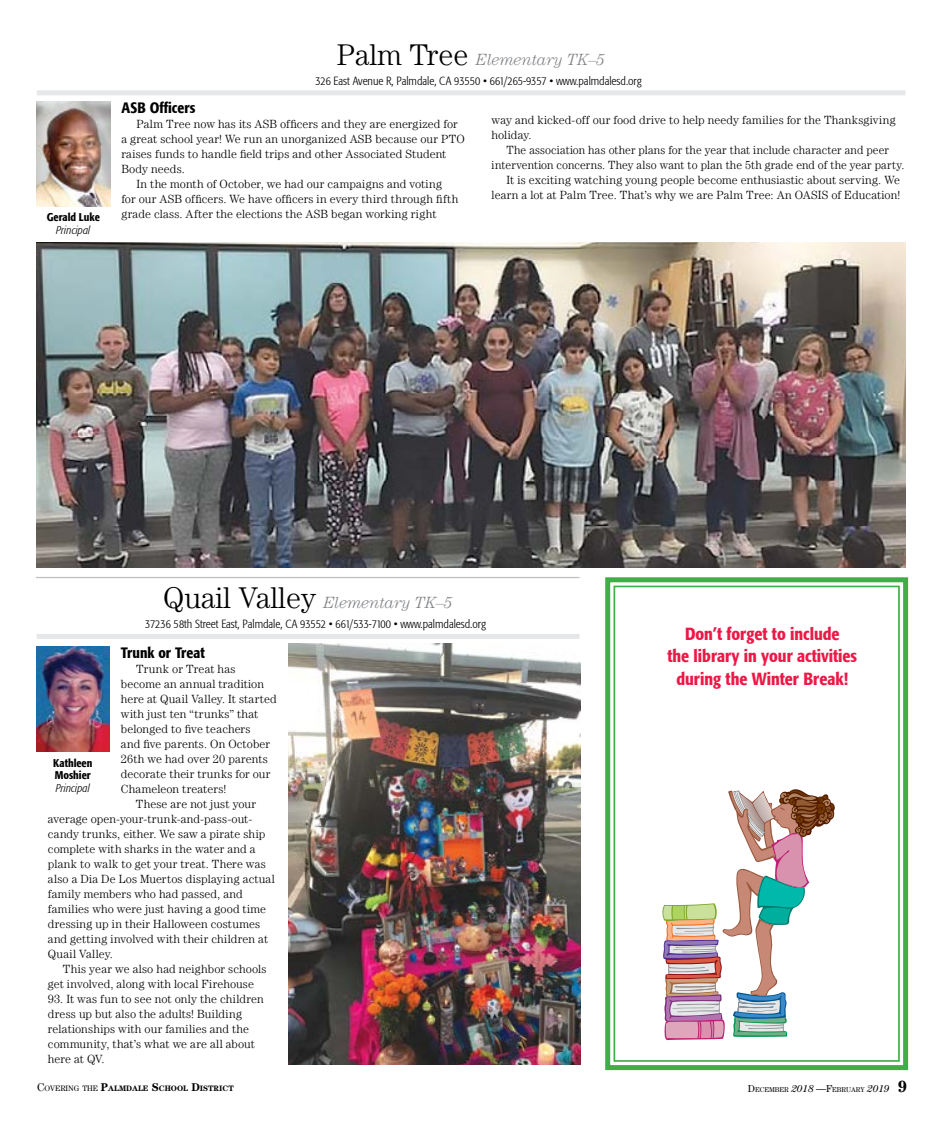
<style>
.page{position:relative;width:945px;height:1125px;background:#fff}
.page>*{position:absolute;margin:0;border:0;box-sizing:border-box;transform-origin:0 0}
.t1{font:500 condensed 17.5px/22.5px "Formata";color:#ed1846;text-align:center}
.t2{font:italic 300 16.25px "Century LT";letter-spacing:-.005em;color:#808285}
.t3{font:500 condensed 15px "Formata";color:#000}
.t4{font:300 11.88px/15px "Century LT";letter-spacing:.01em;color:#000}
.t5{font:300 condensed 11.88px "Formata";color:#000}
.t6{font:300 condensed 11.88px "Formata";color:#000101}
.t7{font:500 condensed 11.25px/12.5px "Formata";color:#000}
.t8{font:italic 300 condensed 11.25px "Formata";letter-spacing:.005em;color:#000}
.t9{font:700 7.88px "Century LT";color:#000}
.t10{font:7px "Century LT";color:#000}
.s1{font-style:normal;font-size:30px;color:#000}
.s2{font-weight:400;font-size:11.25px}
.s3{font-weight:400}
.s4{font-size:11.25px}
.s5{font-size:10px}
.s6{font-style:italic;font-size:10px}
.s7{font-weight:700;font-size:16.25px}
</style>
<div class="page">
<div style="left:37px;top:90px;width:868px;height:5px;background:#e6e7e8"></div>
<img style="left:37px;top:101px;width:73px;height:105px">
<div style="left:37px;top:634px;width:543px;height:5px;background:#e6e7e8"></div>
<img style="left:36px;top:647px;width:74px;height:105px">
<img style="left:36px;top:242px;width:869px;height:326px">
<img style="left:288px;top:644px;width:293px;height:421px">
<hr style="left:36px;top:577px;width:544px;height:1px;background:#bcbec0">
<svg style="left:605px;top:577px;width:304px;height:494px"></svg>
<div style="left:614px;top:586px;width:286px;height:476px;border:2px solid #41ad49"></div>
<p class="t7" style="left:47px;top:211px;width:55px">Gerald Luke</p>
<p class="t8" style="left:56px;top:223px;width:36px">Principal</p>
<h2 class="t2" style="left:337px;top:50px;width:270px"><span class="s1">Palm Tree</span> Elementary TK–5</h2>
<p class="t6" style="left:315px;top:74px;width:328px">326 East Avenue R, Palmdale, CA 93550 • 661/265-9357 • www.palmdalesd.org</p>
<p class="t3" style="left:121px;top:98px;width:75px">ASB Officers</p>
<p class="t4" style="left:136px;top:116px;width:323px">Palm Tree now has its ASB officers and they are energized for</p>
<p class="t4" style="left:121px;top:131px;width:345px">a great school year! We run an unorganized ASB because our PTO</p>
<p class="t4" style="left:121px;top:146px;width:326px">raises funds to handle field trips and other Associated Student</p>
<p class="t4" style="left:121px;top:161px;width:65px">Body needs.</p>
<p class="t4" style="left:136px;top:176px;width:307px">In the month of October, we had our campaigns and voting</p>
<p class="t4" style="left:121px;top:191px;width:338px">for our ASB officers. We have officers in every third through fifth</p>
<p class="t4" style="left:121px;top:206px;width:317px">grade class. After the elections the ASB began working right</p>
<p class="t4" style="left:492px;top:113px;width:406px">way and kicked-off our food drive to help needy families for the Thanksgiving holiday.</p>
<p class="t4" style="left:507px;top:143px;width:384px">The association has other plans for the year that include character and peer</p>
<p class="t4" style="left:492px;top:158px;width:414px">intervention concerns. They also want to plan the 5th grade end of the year party.</p>
<p class="t4" style="left:507px;top:173px;width:395px">It is exciting watching young people become enthusiastic about serving. We</p>
<p class="t4" style="left:492px;top:188px;width:410px">learn a lot at Palm Tree. That’s why we are Palm Tree: An OASIS of Education!</p>
<h2 class="t2" style="left:163px;top:594px;width:291px"><span class="s1">Quail Valley</span> Elementary TK–5</h2>
<p class="t5" style="left:145px;top:617px;width:342px">37236 58th Street East, Palmdale, CA 93552 • 661/533-7100 • www.palmdalesd.org</p>
<p class="t3" style="left:121px;top:644px;width:85px">Trunk or Treat</p>
<p class="t4" style="left:136px;top:661px;width:101px">Trunk or Treat has</p>
<p class="t4" style="left:121px;top:676px;width:145px">become an annual tradition</p>
<p class="t4" style="left:121px;top:691px;width:157px">here at Quail Valley. It started</p>
<p class="t4" style="left:121px;top:706px;width:139px">with just ten “trunks” that</p>
<p class="t4" style="left:121px;top:721px;width:131px">belonged to five teachers</p>
<p class="t4" style="left:121px;top:736px;width:151px">and five parents. On October</p>
<p class="t4" style="left:121px;top:751px;width:148px">26th we had over 20 parents</p>
<p class="t4" style="left:121px;top:766px;width:151px">decorate their trunks for our</p>
<p class="t4" style="left:121px;top:781px;width:107px">Chameleon treaters!</p>
<p class="t4" style="left:136px;top:796px;width:122px">These are not just your</p>
<p class="t4" style="left:48px;top:811px;width:206px">average open-your-trunk-and-pass-out-</p>
<p class="t4" style="left:48px;top:826px;width:219px">candy trunks, either. We saw a pirate ship</p>
<p class="t4" style="left:48px;top:841px;width:209px">complete with sharks in the water and a</p>
<p class="t4" style="left:48px;top:856px;width:219px">plank to walk to get your treat. There was</p>
<p class="t4" style="left:48px;top:871px;width:228px">also a Dia De Los Muertos displaying actual</p>
<p class="t4" style="left:48px;top:886px;width:196px">family members who had passed, and</p>
<p class="t4" style="left:48px;top:901px;width:220px">families who were just having a good time</p>
<p class="t4" style="left:48px;top:916px;width:214px">dressing up in their Halloween costumes</p>
<p class="t4" style="left:48px;top:931px;width:222px">and getting involved with their children at</p>
<p class="t4" style="left:48px;top:946px;width:66px">Quail Valley.</p>
<p class="t4" style="left:63px;top:961px;width:205px">This year we also had neighbor schools</p>
<p class="t4" style="left:48px;top:976px;width:208px">get involved, along with local Firehouse</p>
<p class="t4" style="left:48px;top:991px;width:217px">93. It was fun to see not only the children dress up but also the adults! Building relationships with our families and the community, that’s what we are all about here at QV.</p>
<p class="t7" style="left:53px;top:756px;width:41px">Kathleen<br>Moshier</p>
<p class="t8" style="left:56px;top:781px;width:36px">Principal</p>
<h1 class="t1" style="left:667px;top:622px;width:191px">Don’t forget to include<br>the library in your activities during the Winter Break!</h1>
<p class="t9" style="left:37px;top:1083px;width:198px"><span class="s2">C</span><span class="s3">OVERING THE</span> <span class="s4">P</span>ALMDALE <span class="s4">S</span>CHOOL <span class="s4">D</span>ISTRICT</p>
<p class="t10" style="left:748px;top:1085px;width:161px"><span class="s5">D</span>ECEMBER <span class="s6">2018</span> <span class="s5">—F</span>EBRUARY <span class="s6">2019</span> <span class="s7">9</span></p>
</div>
